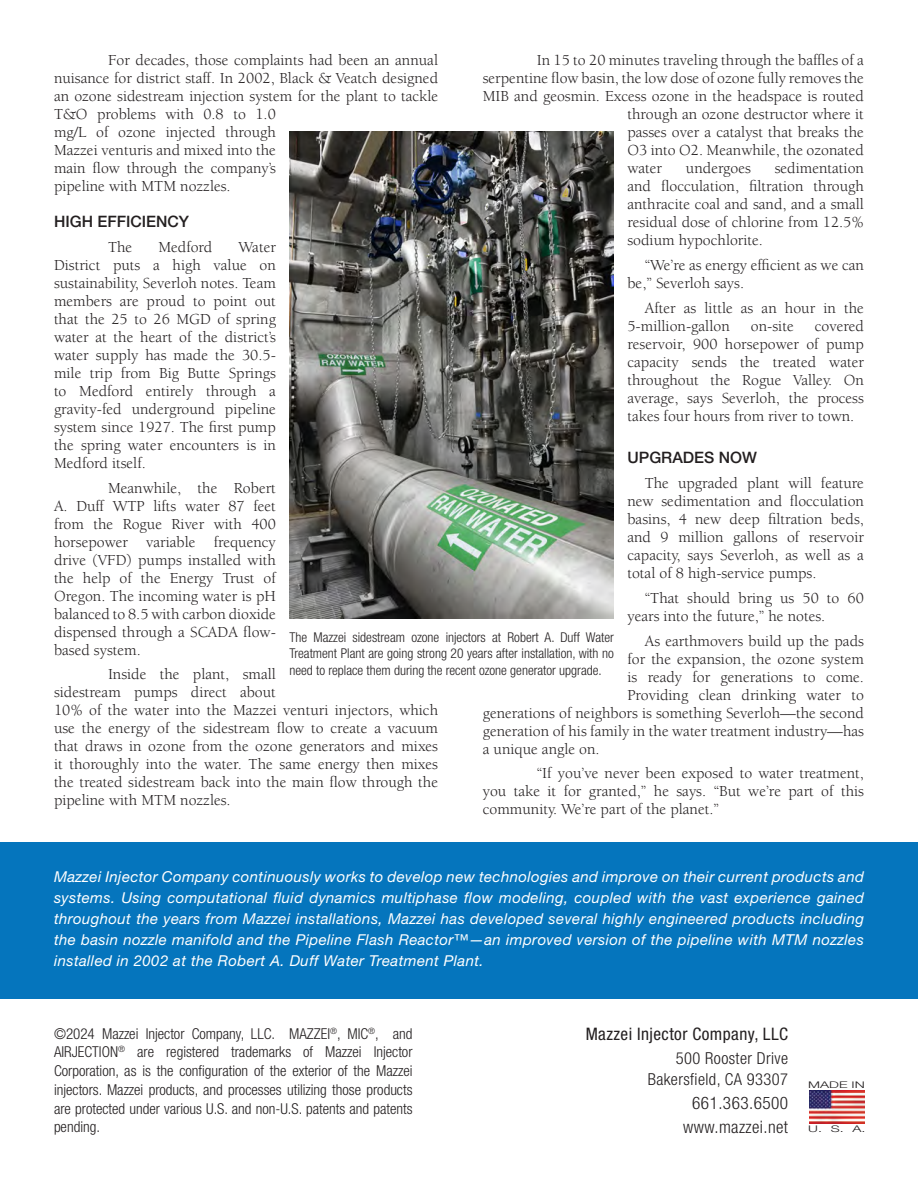
<style>
.page{position:relative;width:918px;height:1188px;background:#fff}
.page>*{position:absolute;margin:0;border:0;box-sizing:border-box;transform-origin:0 0}
.t1{font:300 condensed 17.25px "Helvetica Neue LT Std";letter-spacing:.025em;color:#231f20}
.t2{font:condensed 17.25px "Helvetica Neue LT Std";letter-spacing:.025em;color:#231f20}
.t3{font:300 condensed 16.5px "Helvetica Neue LT Std";letter-spacing:.025em;color:#231f20}
.t4{font:15.75px/18px "Berkeley Std";color:#231f20;text-align:justify}
.t5{font:500 15.75px "Helvetica Neue LT Std";color:#231f20}
.t6{font:italic 15px/21px "Helvetica Neue LT Std";letter-spacing:.025em;color:#fff;text-align:justify}
.t7{font:300 condensed 15px/18.8px "Helvetica Neue LT Std";color:#231f20;text-align:justify}
.t8{font:300 condensed 13.5px/16.5px "Helvetica Neue LT Std";color:#231f20;text-align:justify}
.t9{font:300 9.15px "Helvetica Neue LT Std";color:#231f20;scale:1.56 1}
</style>
<div class="page">
<div style="left:0;top:842px;width:918px;height:157px;background:#0575bd"></div>
<img style="left:809px;top:1091px;width:55px;height:32px">
<img style="left:289px;top:132px;width:325px;height:486px">
<p class="t4" style="left:537px;top:51px;width:329px">In 15 to 20 minutes traveling through the baffles of a</p>
<p class="t4" style="left:483px;top:69px;width:383px">serpentine flow basin, the low dose of ozone fully removes the</p>
<p class="t4" style="left:483px;top:87px;width:383px">MIB and geosmin. Excess ozone in the headspace is routed</p>
<p class="t4" style="left:627px;top:105px;width:238px">through an ozone destructor where it</p>
<p class="t4" style="left:627px;top:123px;width:238px">passes over a catalyst that breaks the</p>
<p class="t4" style="left:627px;top:141px;width:238px">O3 into O2. Meanwhile, the ozonated</p>
<p class="t4" style="left:627px;top:159px;width:36px">water</p>
<p class="t4" style="left:686px;top:159px;width:67px">undergoes</p>
<p class="t4" style="left:54px;top:51px;width:386px;text-align:left;text-indent:54px">For decades, those complaints had been an annual nuisance for district staff. In 2002, Black &amp; Veatch designed an ozone sidestream injection system for the plant to tackle T&amp;O problems with 0.8 to 1.0<br>mg/L of ozone injected through<br>Mazzei venturis and mixed into the<br>main flow through the company’s<br>pipeline with MTM nozzles.</p>
<p class="t5" style="left:54px;top:212px;width:137px">HIGH EFFICIENCY</p>
<p class="t4" style="left:108px;top:238px;width:26px">The</p>
<p class="t4" style="left:158px;top:238px;width:55px">Medford</p>
<p class="t4" style="left:627px;top:159px;width:238px;text-indent:147px">sedimentation and flocculation, filtration through anthracite coal and sand, and a small residual dose of chlorine from 12.5% sodium hypochlorite.</p>
<p class="t4" style="left:627px;top:256px;width:238px;text-indent:17px">“We’re as energy efficient as we can be,” Severloh says.</p>
<p class="t4" style="left:627px;top:299px;width:238px;text-indent:17px">After as little as an hour in the<br>5-million-gallon</p>
<p class="t4" style="left:54px;top:238px;width:223px;text-indent:185px">Water District puts a high value on sustainability, Severloh notes. Team members are proud to point out that the 25 to 26 MGD of spring water at the heart of the district’s water supply has made the 30.5- mile trip from Big Butte Springs to Medford entirely through a gravity-fed underground pipeline system since 1927. The first pump the spring water encounters is in Medford itself.</p>
<p class="t4" style="left:54px;top:479px;width:223px;text-indent:54px">Meanwhile, the Robert A. Duff WTP lifts water 87 feet from the Rogue River with 400 horsepower variable frequency drive (VFD) pumps installed with the help of the Energy Trust of Oregon. The incoming water is pH balanced to 8.5 with carbon dioxide dispensed through a SCADA flow&shy;based system.</p>
<p class="t4" style="left:54px;top:666px;width:386px;text-align:left;text-indent:54px">Inside the plant, small<br>sidestream pumps direct about<br>10% of the water into the Mazzei venturi injectors, which use the energy of the sidestream flow to create a vacuum that draws in ozone from the ozone generators and mixes it thoroughly into the water. The same energy then mixes the treated sidestream back into the main flow through the pipeline with MTM nozzles.</p>
<p class="t4" style="left:627px;top:317px;width:238px;text-indent:187px">covered reservoir, 900 horsepower of pump capacity sends the treated water throughout the Rogue Valley. On average, says Severloh, the process takes four hours from river to town.</p>
<p class="t5" style="left:627px;top:448px;width:131px">UPGRADES NOW</p>
<p class="t4" style="left:627px;top:474px;width:238px;text-indent:17px">The upgraded plant will feature new sedimentation and flocculation basins, 4 new deep filtration beds, and 9 million gallons of reservoir capacity, says Severloh, as well as a total of 8 high-service pumps.</p>
<p class="t4" style="left:627px;top:589px;width:238px;text-indent:17px">“That should bring us 50 to 60 years into the future,” he notes.</p>
<p class="t4" style="left:645px;top:632px;width:221px">As earthmovers build up the pads</p>
<p class="t4" style="left:627px;top:650px;width:238px">for the expansion, the ozone system</p>
<p class="t4" style="left:627px;top:668px;width:238px">is ready for generations to come.</p>
<p class="t4" style="left:627px;top:686px;width:238px">Providing clean drinking water to</p>
<p class="t4" style="left:483px;top:704px;width:383px">generations of neighbors is something Severloh—the second</p>
<p class="t4" style="left:483px;top:722px;width:383px">generation of his family in the water treatment industry—has</p>
<p class="t4" style="left:483px;top:740px;width:118px">a unique angle on.</p>
<p class="t4" style="left:483px;top:765px;width:383px;text-indent:54px">“If you’ve never been exposed to water treatment, you take it for granted,” he says. “But we’re part of this community. We’re part of the planet.”</p>
<p class="t4" style="left:751px;top:317px;width:44px">on-site</p>
<p class="t8" style="left:289px;top:628px;width:326px">The Mazzei sidestream ozone injectors at Robert A. Duff Water Treatment Plant are going strong 20 years after installation, with no need to replace them during the recent ozone generator upgrade.</p>
<p class="t6" style="left:54px;top:866px;width:812px">Mazzei Injector Company continuously works to develop new technologies and improve on their current products and systems. Using computational fluid dynamics multiphase flow modeling, coupled with the vast experience gained throughout the years from Mazzei installations, Mazzei has developed several highly engineered products including the basin nozzle manifold and the Pipeline Flash Reactor™—an improved version of the pipeline with MTM nozzles installed in 2002 at the Robert A. Duff Water Treatment Plant.</p>
<p class="t7" style="left:54px;top:1024px;width:360px">©2024 Mazzei Injector Company, LLC. MAZZEI<sup>®</sup>, MIC<sup>®</sup>, and AIRJECTION<sup>®</sup> are registered trademarks of Mazzei Injector Corporation, as is the configuration of the exterior of the Mazzei injectors. Mazzei products, and processes utilizing those products are protected under various U.S. and non-U.S. patents and patents pending.</p>
<p class="t2" style="left:586px;top:1024px;width:204px">Mazzei Injector Company, LLC</p>
<p class="t3" style="left:676px;top:1049px;width:114px">500 Rooster Drive</p>
<p class="t3" style="left:648px;top:1070px;width:142px">Bakersfield, CA 93307</p>
<p class="t1" style="left:692px;top:1093px;width:97px">661.363.6500</p>
<p class="t1" style="left:683px;top:1117px;width:106px">www.mazzei.net</p>
<p class="t9" style="left:808px;top:1079px;width:38px">MADE IN</p>
<p class="t9" style="left:808px;top:1123px;width:38px">U. S. A.</p>
</div>
